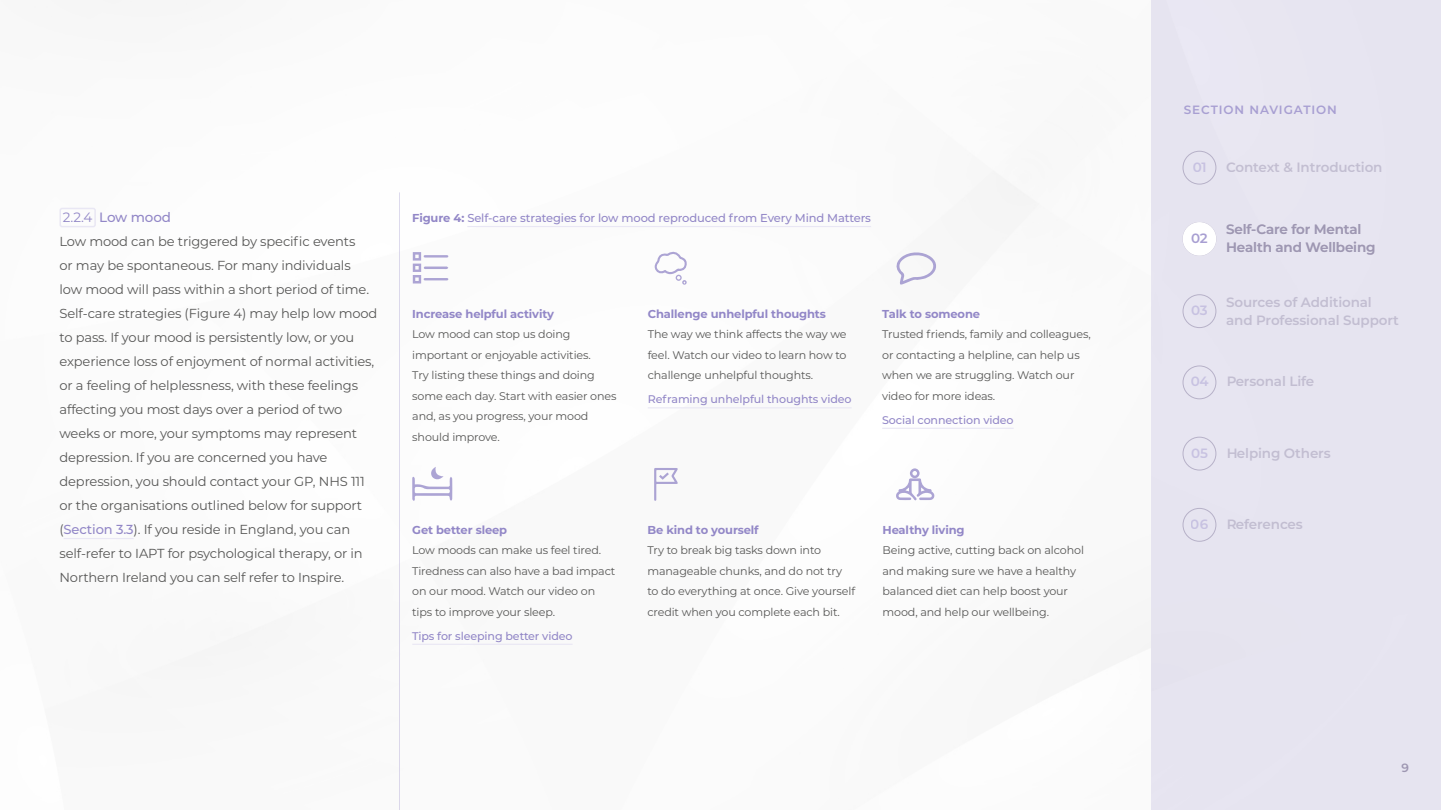
<style>
.page{position:relative;width:1441px;height:810px;background:#fff}
.page>*{position:absolute;margin:0;border:0;box-sizing:border-box;transform-origin:0 0}
.t1{font:600 13.5px/18px "Montserrat";letter-spacing:-.01em;color:#9e97b2}
.t2{font:500 13.5px "Montserrat";letter-spacing:-.01em;color:#9287c7}
.t3{font:600 13.5px "Montserrat";letter-spacing:-.015em;color:#a89fd2}
.t4{font:13.05px/24px "Montserrat";letter-spacing:-.01em;color:#575756}
.t5{font:600 12px "Montserrat";letter-spacing:.075em;color:#a89fd2}
.t6{font:600 12px "Montserrat";color:#9e97b2}
.t7{font:700 11.55px "Montserrat";letter-spacing:-.01em;color:#9287c7}
.t8{font:500 11.55px "Montserrat";letter-spacing:-.01em;color:#9287c7}
.t9{font:11.1px/20.4px "Montserrat";letter-spacing:-.01em;color:#575756}
.t10{font:500 11.1px "Montserrat";letter-spacing:-.01em;color:#9287c7}
.s1{font-weight:400}
.s2{font-weight:500;color:#9287c7}
.s3{font-weight:700}
</style>
<div class="page">
<hr style="left:64px;top:538px;width:70px;height:1px;background:#e9e7f4">
<div style="left:59px;top:208px;width:37px;height:19px;border:2px solid #e9e7f4;border-radius:2px"></div>
<hr style="left:467px;top:226px;width:404px;height:1px;background:#e9e7f4">
<hr style="left:647px;top:407px;width:204px;height:1px;background:#e9e7f4">
<hr style="left:882px;top:428px;width:131px;height:1px;background:#e9e7f4">
<svg style="left:654px;top:251px;width:33px;height:34px"></svg>
<svg style="left:896px;top:252px;width:41px;height:33px"></svg>
<svg style="left:413px;top:252px;width:35px;height:31px"></svg>
<svg style="left:654px;top:468px;width:23px;height:33px"></svg>
<svg style="left:896px;top:468px;width:38px;height:33px"></svg>
<svg style="left:412px;top:467px;width:40px;height:34px"></svg>
<hr style="left:412px;top:644px;width:160px;height:1px;background:#e9e7f4">
<hr style="left:399px;top:192px;width:1px;height:618px;background:#9287c7">
<div style="left:1151px;top:0;width:289px;height:810px;background:#e6e4f0"></div>
<div style="left:1182px;top:151px;width:34px;height:33px;border:1px solid #867d9f;border-radius:50%"></div>
<div style="left:1182px;top:294px;width:34px;height:34px;border:1px solid #867d9f;border-radius:50%"></div>
<div style="left:1182px;top:366px;width:34px;height:33px;border:1px solid #867d9f;border-radius:50%"></div>
<div style="left:1182px;top:437px;width:34px;height:33px;border:1px solid #867d9f;border-radius:50%"></div>
<div style="left:1182px;top:508px;width:34px;height:34px;border:1px solid #867d9f;border-radius:50%"></div>
<div style="left:1182px;top:222px;width:34px;height:34px;background:#fff;border-radius:50%"></div>
<p class="t2" style="left:63px;top:208px;width:110px"><span class="s1">2.2.4</span> Low mood</p>
<p class="t4" style="left:59px;top:229px;width:319px">Low mood can be triggered by specific events<br>or may be spontaneous. For many individuals<br>low mood will pass within a short period of time.<br>Self-care strategies (Figure 4) may help low mood to pass. If your mood is persistently low, or you experience loss of enjoyment of normal activities, or a feeling of helplessness, with these feelings affecting you most days over a period of two weeks or more, your symptoms may represent depression. If you are concerned you have depression, you should contact your GP, NHS 111 or the organisations outlined below for support (<span class="s2">Section 3.3</span>). If you reside in England, you can self-refer to IAPT for psychological therapy, or in Northern Ireland you can self refer to Inspire.</p>
<p class="t8" style="left:412px;top:210px;width:460px"><span class="s3">Figure 4:</span> Self-care strategies for low mood reproduced from Every Mind Matters</p>
<p class="t7" style="left:412px;top:306px;width:143px">Increase helpful activity</p>
<p class="t9" style="left:412px;top:324px;width:206px">Low mood can stop us doing important or enjoyable activities.<br>Try listing these things and doing some each day. Start with easier ones and, as you progress, your mood should improve.</p>
<p class="t7" style="left:647px;top:306px;width:180px">Challenge unhelpful thoughts</p>
<p class="t9" style="left:647px;top:324px;width:200px;text-align:justify">The way we think affects the way we feel. Watch our video to learn how to challenge unhelpful thoughts.</p>
<p class="t10" style="left:647px;top:392px;width:205px">Reframing unhelpful thoughts video</p>
<p class="t7" style="left:882px;top:306px;width:99px">Talk to someone</p>
<p class="t9" style="left:882px;top:324px;width:210px">Trusted friends, family and colleagues, or contacting a helpline, can help us when we are struggling. Watch our video for more ideas.</p>
<p class="t10" style="left:882px;top:412px;width:133px">Social connection video</p>
<p class="t7" style="left:412px;top:522px;width:96px">Get better sleep</p>
<p class="t9" style="left:412px;top:540px;width:205px">Low moods can make us feel tired.<br>Tiredness can also have a bad impact on our mood. Watch our video on tips to improve your sleep.</p>
<p class="t10" style="left:412px;top:628px;width:162px">Tips for sleeping better video</p>
<p class="t7" style="left:647px;top:522px;width:113px">Be kind to yourself</p>
<p class="t9" style="left:647px;top:540px;width:209px">Try to break big tasks down into manageable chunks, and do not try to do everything at once. Give yourself credit when you complete each bit.</p>
<p class="t7" style="left:882px;top:522px;width:84px">Healthy living</p>
<p class="t9" style="left:882px;top:540px;width:203px">Being active, cutting back on alcohol and making sure we have a healthy balanced diet can help boost your mood, and help our wellbeing.</p>
<p class="t5" style="left:1183px;top:101px;width:155px">SECTION NAVIGATION</p>
<p class="t3" style="left:1192px;top:157px;width:16px">01</p>
<p class="t1" style="left:1225px;top:157px;width:158px">Context &amp; Introduction</p>
<p class="t3" style="left:1190px;top:229px;width:18px">02</p>
<p class="t1" style="left:1225px;top:220px;width:151px">Self-Care for Mental<br>Health and Wellbeing</p>
<p class="t3" style="left:1190px;top:301px;width:18px">03</p>
<p class="t1" style="left:1225px;top:292px;width:174px">Sources of Additional and Professional Support</p>
<p class="t3" style="left:1190px;top:372px;width:20px">04</p>
<p class="t1" style="left:1225px;top:372px;width:90px">Personal Life</p>
<p class="t3" style="left:1190px;top:443px;width:18px">05</p>
<p class="t1" style="left:1225px;top:443px;width:106px">Helping Others</p>
<p class="t3" style="left:1190px;top:514px;width:19px">06</p>
<p class="t1" style="left:1225px;top:514px;width:78px">References</p>
<p class="t6" style="left:1401px;top:759px;width:9px">9</p>
</div>
